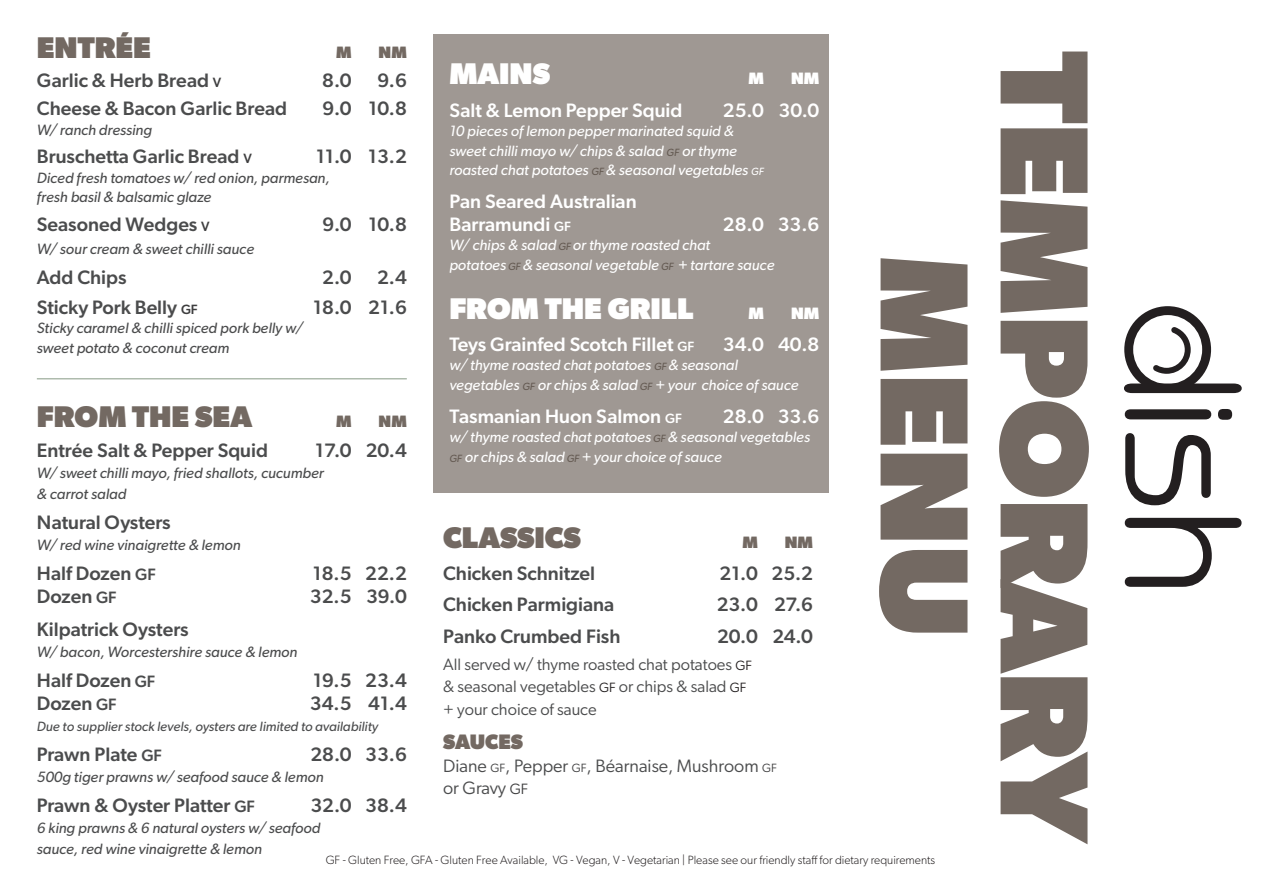
<style>
.page{position:relative;width:1263px;height:893px;background:#fff}
.page>*{position:absolute;margin:0;border:0;box-sizing:border-box;transform-origin:0 0}
.t1{font:800 126px/120px "Gibson";color:#736962;text-align:center}
.t2{font:800 30px "Gibson";color:#736962}
.t3{font:800 30px "Gibson";color:#fff}
.t4{font:800 21px "Gibson";color:#736962}
.t5{font:500 19.5px "Gibson";color:#4b4c4d}
.t6{font:500 19.5px "Gibson";color:#fff}
.t7{font:18px "Gibson";color:#4b4c4d}
.t8{font:16.5px "Gibson";color:#4b4c4d}
.t9{font:800 16.5px "Gibson";color:#736962}
.t10{font:800 16.5px "Gibson";color:#fff}
.t11{font:italic 15px "Gibson";color:#4b4c4d}
.t12{font:italic 15px/19.5px "Gibson";color:#fff}
.t13{font:italic 13.5px "Gibson";color:#4b4c4d}
.t14{font:300 12px "Gibson";color:#231f20}
.s1{font-size:10.5px;color:#645a52}
.s2{font-size:10.5px}
.s3{font-size:13.5px}
.s4{font-size:13.5px;color:#3e3e3f}
.s5{font-size:16.5px}
.s6{font-size:13.5px;color:#231f20}
.s7{font-size:12px;color:#3e3e3f}
.s8{font-size:15px;color:#3e3e3f}
</style>
<div class="page">
<div style="left:434px;top:34px;width:395px;height:458px;background:#9f9893"></div>
<hr style="left:37px;top:378px;width:370px;height:1px;background:#869985">
<svg style="left:1125px;top:409px;width:107px;height:11px"></svg>
<svg style="left:1125px;top:433px;width:86px;height:72px"></svg>
<svg style="left:1125px;top:518px;width:116px;height:69px"></svg>
<svg style="left:1124px;top:306px;width:118px;height:87px"></svg>
<p class="t2" style="left:37px;top:30px;width:116px">ENTRÉE</p>
<p class="t9" style="left:336px;top:43px;width:17px">M</p>
<p class="t9" style="left:379px;top:43px;width:30px">NM</p>
<p class="t1" style="left:1103px;top:52px;width:797px;rotate:90deg">TEMPORARY<br>MENU</p>
<p class="t3" style="left:449px;top:55px;width:102px">MAINS</p>
<p class="t10" style="left:748px;top:68px;width:17px">M</p>
<p class="t10" style="left:791px;top:68px;width:30px">NM</p>
<p class="t6" style="left:449px;top:98px;width:235px">Salt &amp; Lemon Pepper Squid</p>
<p class="t6" style="left:723px;top:98px;width:98px">25.0 30.0</p>
<p class="t12" style="left:449px;top:121px;width:286px">10 pieces of lemon pepper marinated squid &amp;</p>
<p class="t12" style="left:449px;top:140px;width:289px">sweet chilli mayo w/ chips &amp; salad <span class="s1">GF</span> or thyme</p>
<p class="t12" style="left:449px;top:160px;width:316px">roasted chat potatoes <span class="s1">GF</span> &amp; seasonal vegetables <span class="s2">GF</span></p>
<p class="t6" style="left:449px;top:190px;width:189px">Pan Seared Australian</p>
<p class="t6" style="left:449px;top:212px;width:123px">Barramundi <span class="s3">GF</span></p>
<p class="t6" style="left:723px;top:212px;width:98px">28.0 33.6</p>
<p class="t12" style="left:449px;top:235px;width:262px">W/ chips &amp; salad <span class="s1">GF</span> or thyme roasted chat</p>
<p class="t12" style="left:449px;top:254px;width:327px">potatoes <span class="s1">GF</span> &amp; seasonal vegetable <span class="s1">GF</span> + tartare sauce</p>
<p class="t3" style="left:449px;top:291px;width:246px">FROM THE GRILL</p>
<p class="t10" style="left:748px;top:304px;width:17px">M</p>
<p class="t10" style="left:791px;top:304px;width:30px">NM</p>
<p class="t6" style="left:449px;top:332px;width:246px">Teys Grainfed Scotch Fillet <span class="s3">GF</span></p>
<p class="t6" style="left:723px;top:332px;width:98px">34.0 40.8</p>
<p class="t12" style="left:449px;top:355px;width:290px">w/ thyme roasted chat potatoes <span class="s1">GF</span> &amp; seasonal</p>
<p class="t12" style="left:449px;top:374px;width:351px">vegetables <span class="s1">GF</span> or chips &amp; salad <span class="s1">GF</span> + your choice of sauce</p>
<p class="t6" style="left:449px;top:404px;width:234px">Tasmanian Huon Salmon <span class="s3">GF</span></p>
<p class="t6" style="left:723px;top:404px;width:98px">28.0 33.6</p>
<p class="t12" style="left:449px;top:427px;width:362px">w/ thyme roasted chat potatoes <span class="s1">GF</span> &amp; seasonal vegetables<br><span class="s1">GF</span> or chips &amp; salad <span class="s1">GF</span> + your choice of sauce</p>
<p class="t5" style="left:37px;top:68px;width:186px">Garlic &amp; Herb Bread <span class="s4">V</span></p>
<p class="t5" style="left:322px;top:68px;width:31px">8.0</p>
<p class="t5" style="left:377px;top:68px;width:31px">9.6</p>
<p class="t5" style="left:37px;top:97px;width:252px">Cheese &amp; Bacon Garlic Bread</p>
<p class="t5" style="left:323px;top:97px;width:86px">9.0 10.8</p>
<p class="t11" style="left:37px;top:120px;width:117px">W/ ranch dressing</p>
<p class="t5" style="left:37px;top:145px;width:217px">Bruschetta Garlic Bread <span class="s4">V</span></p>
<p class="t5" style="left:316px;top:145px;width:92px">11.0 13.2</p>
<p class="t11" style="left:37px;top:168px;width:294px">Diced fresh tomatoes w/ red onion, parmesan,</p>
<p class="t11" style="left:37px;top:188px;width:176px">fresh basil &amp; balsamic glaze</p>
<p class="t5" style="left:37px;top:212px;width:174px">Seasoned Wedges <span class="s4">V</span></p>
<p class="t5" style="left:323px;top:212px;width:86px">9.0 10.8</p>
<p class="t11" style="left:37px;top:240px;width:219px">W/ sour cream &amp; sweet chilli sauce</p>
<p class="t5" style="left:37px;top:265px;width:91px">Add Chips</p>
<p class="t5" style="left:322px;top:265px;width:31px">2.0</p>
<p class="t5" style="left:377px;top:265px;width:31px">2.4</p>
<p class="t5" style="left:37px;top:295px;width:162px">Sticky Pork Belly <span class="s4">GF</span></p>
<p class="t5" style="left:313px;top:295px;width:95px">18.0 21.6</p>
<p class="t11" style="left:37px;top:319px;width:268px">Sticky caramel &amp; chilli spiced pork belly w/</p>
<p class="t11" style="left:37px;top:339px;width:194px">sweet potato &amp; coconut cream</p>
<p class="t2" style="left:37px;top:399px;width:217px">FROM THE SEA</p>
<p class="t9" style="left:336px;top:412px;width:17px">M</p>
<p class="t9" style="left:379px;top:412px;width:30px">NM</p>
<p class="t5" style="left:37px;top:439px;width:233px">Entrée Salt &amp; Pepper Squid</p>
<p class="t5" style="left:315px;top:439px;width:93px">17.0 20.4</p>
<p class="t11" style="left:37px;top:464px;width:288px">W/ sweet chilli mayo, fried shallots, cucumber</p>
<p class="t11" style="left:37px;top:485px;width:91px">&amp; carrot salad</p>
<p class="t5" style="left:37px;top:511px;width:135px">Natural Oysters</p>
<p class="t11" style="left:37px;top:536px;width:205px">W/ red wine vinaigrette &amp; lemon</p>
<p class="t5" style="left:37px;top:562px;width:120px">Half Dozen <span class="s5">GF</span></p>
<p class="t5" style="left:313px;top:562px;width:95px">18.5 22.2</p>
<p class="t5" style="left:37px;top:585px;width:81px">Dozen <span class="s5">GF</span></p>
<p class="t5" style="left:310px;top:585px;width:98px">32.5 39.0</p>
<p class="t5" style="left:37px;top:618px;width:153px">Kilpatrick Oysters</p>
<p class="t11" style="left:37px;top:643px;width:262px">W/ bacon, Worcestershire sauce &amp; lemon</p>
<p class="t5" style="left:37px;top:669px;width:120px">Half Dozen <span class="s5">GF</span></p>
<p class="t5" style="left:313px;top:669px;width:95px">19.5 23.4</p>
<p class="t5" style="left:37px;top:691px;width:81px">Dozen <span class="s5">GF</span></p>
<p class="t5" style="left:310px;top:691px;width:98px">34.5 41.4</p>
<p class="t13" style="left:37px;top:718px;width:343px">Due to supplier stock levels, oysters are limited to availability</p>
<p class="t5" style="left:37px;top:742px;width:127px">Prawn Plate <span class="s5">GF</span></p>
<p class="t5" style="left:310px;top:742px;width:98px">28.0 33.6</p>
<p class="t11" style="left:37px;top:767px;width:288px">500g tiger prawns w/ seafood sauce &amp; lemon</p>
<p class="t5" style="left:37px;top:793px;width:220px">Prawn &amp; Oyster Platter <span class="s5">GF</span></p>
<p class="t5" style="left:310px;top:793px;width:98px">32.0 38.4</p>
<p class="t11" style="left:37px;top:818px;width:285px">6 king prawns &amp; 6 natural oysters w/ seafood</p>
<p class="t11" style="left:37px;top:839px;width:227px">sauce, red wine vinaigrette &amp; lemon</p>
<p class="t2" style="left:443px;top:520px;width:139px">CLASSICS</p>
<p class="t9" style="left:742px;top:533px;width:17px">M</p>
<p class="t9" style="left:785px;top:533px;width:30px">NM</p>
<p class="t5" style="left:443px;top:561px;width:154px">Chicken Schnitzel</p>
<p class="t5" style="left:720px;top:561px;width:95px">21.0 25.2</p>
<p class="t5" style="left:443px;top:593px;width:173px">Chicken Parmigiana</p>
<p class="t5" style="left:717px;top:593px;width:98px">23.0 27.6</p>
<p class="t5" style="left:443px;top:624px;width:179px">Panko Crumbed Fish</p>
<p class="t5" style="left:717px;top:624px;width:98px">20.0 24.0</p>
<p class="t8" style="left:443px;top:654px;width:310px">All served w/ thyme roasted chat potatoes <span class="s6">GF</span></p>
<p class="t8" style="left:443px;top:677px;width:305px">&amp; seasonal vegetables <span class="s6">GF</span> or chips &amp; salad <span class="s6">GF</span></p>
<p class="t8" style="left:443px;top:699px;width:155px">+ your choice of sauce</p>
<p class="t4" style="left:443px;top:730px;width:81px">SAUCES</p>
<p class="t7" style="left:443px;top:755px;width:335px">Diane <span class="s7">GF</span>, Pepper <span class="s7">GF</span>, Béarnaise, Mushroom <span class="s7">GF</span></p>
<p class="t7" style="left:443px;top:777px;width:86px">or Gravy <span class="s8">GF</span></p>
<p class="t14" style="left:326px;top:853px;width:611px">GF - Gluten Free, GFA - Gluten Free Available, VG - Vegan, V - Vegetarian | Please see our friendly staff for dietary requirements</p>
</div>
